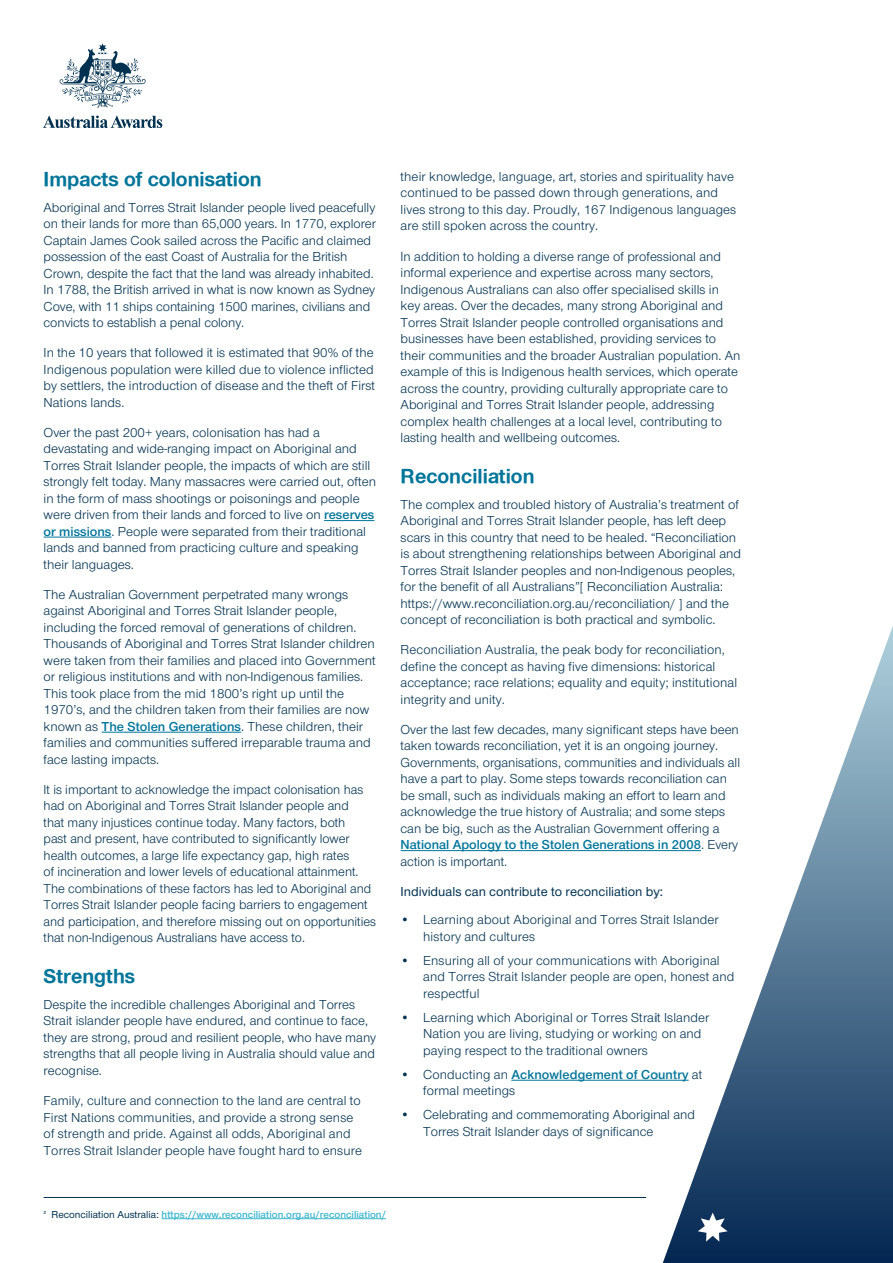
<style>
.page{position:relative;width:893px;height:1263px;background:#fff}
.page>*{position:absolute;margin:0;border:0;box-sizing:border-box;transform-origin:0 0}
.t1{font:21px "Nimbus Sans Novus T Bold";color:#00759a}
.t2{font:13.5px/16.5px "Nimbus San Nov";color:#003150}
.t3{font:13.5px "Nimbus San Nov Sem Bol";color:#00759a}
.t4{font:500 13.5px "Nimbus San Nov";color:#003150}
.t5{font:10.5px "Nimbus San Nov Sem Bol";color:#3cb6ce}
.s1{font-family:"Nimbus San Nov Sem Bol";color:#00759a}
.s2{font-family:"Nimbus San Nov";color:#003150}
.s3{font-family:"Nimbus San Nov";font-weight:500;color:#003150}
</style>
<div class="page">
<hr style="left:324px;top:520px;width:50px;height:1px;background:#00759a">
<hr style="left:44px;top:537px;width:68px;height:1px;background:#00759a">
<hr style="left:102px;top:732px;width:139px;height:1px;background:#00759a">
<hr style="left:401px;top:850px;width:300px;height:1px;background:#00759a">
<hr style="left:511px;top:1080px;width:178px;height:1px;background:#00759a">
<hr style="left:162px;top:1218px;width:224px;height:1px;background:#3cb6ce">
<hr style="left:44px;top:1197px;width:602px;height:1px;background:#003150">
<svg style="left:59px;top:43px;width:87px;height:65px"></svg>
<svg style="left:43px;top:116px;width:119px;height:12px"></svg>
<svg style="left:656px;top:626px;width:237px;height:637px"></svg>
<svg style="left:698px;top:1212px;width:30px;height:29px"></svg>
<h1 class="t1" style="left:44px;top:167px;width:220px">Impacts of colonisation</h1>
<p class="t2" style="left:44px;top:199px;width:334px">Aboriginal and Torres Strait Islander people lived peacefully on their lands for more than 65,000 years. In 1770, explorer Captain James Cook sailed across the Pacific and claimed possession of the east Coast of Australia for the British Crown, despite the fact that the land was already inhabited.<br>In 1788, the British arrived in what is now known as Sydney Cove, with 11 ships containing 1500 marines, civilians and convicts to establish a penal colony.</p>
<p class="t2" style="left:44px;top:344px;width:333px;text-align:justify">In the 10 years that followed it is estimated that 90% of the Indigenous population were killed due to violence inflicted by settlers, the introduction of disease and the theft of First Nations lands.</p>
<p class="t2" style="left:44px;top:424px;width:334px">Over the past 200+ years, colonisation has had a devastating and wide-ranging impact on Aboriginal and Torres Strait Islander people, the impacts of which are still strongly felt today. Many massacres were carried out, often in the form of mass shootings or poisonings and people were driven from their lands and forced to live on <span class="s1">reserves or missions</span>. People were separated from their traditional lands and banned from practicing culture and speaking their languages.</p>
<p class="t2" style="left:44px;top:586px;width:334px">The Australian Government perpetrated many wrongs against Aboriginal and Torres Strait Islander people, including the forced removal of generations of children.<br>Thousands of Aboriginal and Torres Strat Islander children were taken from their families and placed into Government or religious institutions and with non-Indigenous families.<br>This took place from the mid 1800’s right up until the 1970’s, and the children taken from their families are now known as <span class="s1">The Stolen Generations</span>. These children, their families and communities suffered irreparable trauma and face lasting impacts.</p>
<p class="t2" style="left:44px;top:781px;width:334px">It is important to acknowledge the impact colonisation has had on Aboriginal and Torres Strait Islander people and<br>that many injustices continue today. Many factors, both<br>past and present, have contributed to significantly lower health outcomes, a large life expectancy gap, high rates<br>of incineration and lower levels of educational attainment.<br>The combinations of these factors has led to Aboriginal and Torres Strait Islander people facing barriers to engagement and participation, and therefore missing out on opportunities that non-Indigenous Australians have access to.</p>
<h1 class="t1" style="left:44px;top:964px;width:93px">Strengths</h1>
<p class="t2" style="left:44px;top:996px;width:334px">Despite the incredible challenges Aboriginal and Torres Strait islander people have endured, and continue to face, they are strong, proud and resilient people, who have many strengths that all people living in Australia should value and recognise.</p>
<p class="t2" style="left:44px;top:1092px;width:320px">Family, culture and connection to the land are central to First Nations communities, and provide a strong sense of strength and pride. Against all odds, Aboriginal and Torres Strait Islander people have fought hard to ensure</p>
<p class="t2" style="left:401px;top:168px;width:337px">their knowledge, language, art, stories and spirituality have continued to be passed down through generations, and lives strong to this day. Proudly, 167 Indigenous languages are still spoken across the country.</p>
<p class="t2" style="left:401px;top:248px;width:341px">In addition to holding a diverse range of professional and informal experience and expertise across many sectors, Indigenous Australians can also offer specialised skills in key areas. Over the decades, many strong Aboriginal and Torres Strait Islander people controlled organisations and businesses have been established, providing services to their communities and the broader Australian population. An example of this is Indigenous health services, which operate across the country, providing culturally appropriate care to Aboriginal and Torres Strait Islander people, addressing complex health challenges at a local level, contributing to lasting health and wellbeing outcomes.</p>
<h1 class="t1" style="left:401px;top:464px;width:136px">Reconciliation</h1>
<p class="t2" style="left:401px;top:496px;width:342px">The complex and troubled history of Australia’s treatment of Aboriginal and Torres Strait Islander people, has left deep scars in this country that need to be healed. “Reconciliation is about strengthening relationships between Aboriginal and Torres Strait Islander peoples and non-Indigenous peoples, for the benefit of all Australians”[ Reconciliation Australia: https://www.reconciliation.org.au/reconciliation/ ] and the concept of reconciliation is both practical and symbolic.</p>
<p class="t2" style="left:401px;top:641px;width:338px">Reconciliation Australia, the peak body for reconciliation, define the concept as having five dimensions: historical acceptance; race relations; equality and equity; institutional integrity and unity.</p>
<p class="t2" style="left:401px;top:721px;width:341px">Over the last few decades, many significant steps have been taken towards reconciliation, yet it is an ongoing journey.<br>Governments, organisations, communities and individuals all have a part to play. Some steps towards reconciliation can be small, such as individuals making an effort to learn and acknowledge the true history of Australia; and some steps can be big, such as the Australian Government offering a</p>
<p class="t3" style="left:401px;top:837px;width:339px">National Apology to the Stolen Generations in 2008<span class="s2">. Every</span></p>
<p class="t2" style="left:401px;top:853px;width:108px">action is important.</p>
<p class="t4" style="left:401px;top:883px;width:264px">Individuals can contribute to reconciliation by:</p>
<p class="t2" style="left:423px;top:912px;width:297px;text-indent:-23px">• Learning about Aboriginal and Torres Strait Islander history and cultures</p>
<p class="t2" style="left:423px;top:952px;width:313px;text-indent:-23px">• Ensuring all of your communications with Aboriginal and Torres Strait Islander people are open, honest and respectful</p>
<p class="t2" style="left:423px;top:1009px;width:288px;text-indent:-23px">• Learning which Aboriginal or Torres Strait Islander<br>Nation you are living, studying or working on and paying respect to the traditional owners</p>
<p class="t3" style="left:401px;top:1066px;width:303px"><span class="s2">• Conducting an</span> Acknowledgement of Country <span class="s2">at</span></p>
<p class="t2" style="left:423px;top:1083px;width:94px">formal meetings</p>
<p class="t2" style="left:423px;top:1107px;width:273px;text-indent:-23px">• Celebrating and commemorating Aboriginal and<br>Torres Strait Islander days of significance</p>
<p class="t5" style="left:43px;top:1208px;width:344px"><span class="s3">2 Reconciliation Australia:</span> https://www.reconciliation.org.au/reconciliation/</p>
</div>
